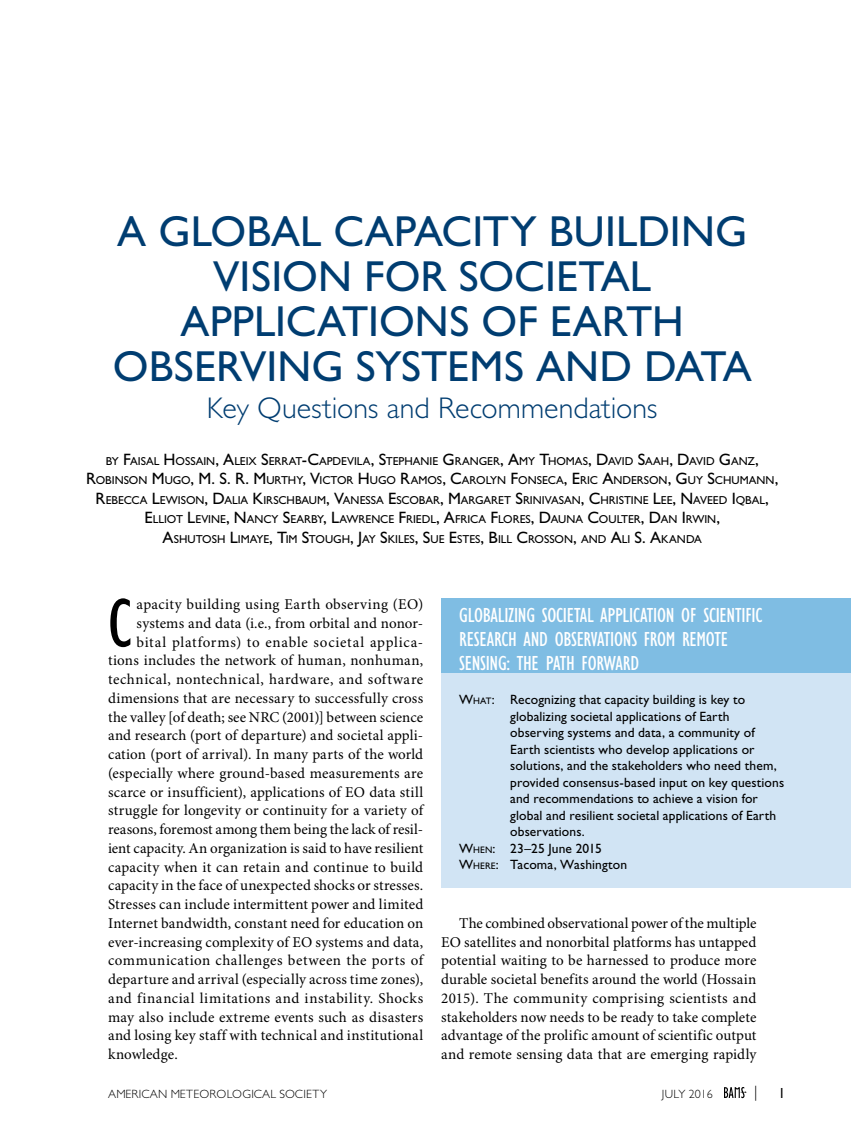
<style>
.page{position:relative;width:851px;height:1134px;background:#fff}
.page>*{position:absolute;margin:0;border:0;box-sizing:border-box;transform-origin:0 0}
.t1{font:condensed 71.1px "Gill Sans Std";color:#000}
.t2{font:43.5px/45px "Gill Sans Std";color:#003d71;text-align:center}
.t3{font:300 30px "Gill Sans Std";color:#003d71}
.t4{font:condensed 21px/24px "Gill Sans Std";letter-spacing:-.015em;color:#fff}
.t5{font:15px/18.8px "Minion Pro";letter-spacing:.015em;color:#000;text-align:justify}
.t6{font:15px "Minion Pro";letter-spacing:.035em;color:#000}
.t7{font:15px "Minion Pro";letter-spacing:-.005em;color:#000}
.t8{font:15px "Minion Pro";letter-spacing:.045em;color:#000}
.t9{font:300 15px "Gill Sans Std";color:#000}
.t10{font:condensed 15px "Gill Sans Std";color:#000}
.t11{font:13.5px "Gill Sans Std";letter-spacing:.01em;color:#000}
.t12{font:300 12px "Gill Sans Std";letter-spacing:.02em;color:#000}
.t13{font:300 12px "Gill Sans Std";color:#000}
.t14{font:11.55px/19.5px "Gill Sans Std";color:#000;text-align:center}
.s1{font-size:16.5px}
.s2{font-style:inherit}
.s3{font-size:9.45px}
</style>
<div class="page">
<div style="left:441px;top:622px;width:409px;height:265px;background:#d1e4f4"></div>
<div style="left:441px;top:598px;width:409px;height:75px;background:#7fbde3"></div>
<svg style="left:724px;top:1087px;width:22px;height:11px"></svg>
<h2 class="t2" style="left:113px;top:209px;width:640px">A GLOBAL CAPACITY BUILDING<br>VISION FOR SOCIETAL<br>APPLICATIONS OF EARTH<br>OBSERVING SYSTEMS AND DATA</h2>
<h3 class="t3" style="left:207px;top:391px;width:452px">Key Questions and Recommendations</h3>
<p class="t14" style="left:86px;top:451px;width:693px">BY <span class="s1">F</span>AISAL <span class="s1">H</span> OSSAIN<span class="s1">, A</span>LEIX <span class="s1">S</span>ERRAT<span class="s1">-C</span>APDEVILA<span class="s1">, S</span>TEPHANIE <span class="s1">G</span>RANGER<span class="s1">, A</span>MY <span class="s1">T</span>HOMAS<span class="s1">, D</span>AVID <span class="s1">S</span>AAH<span class="s1">, D</span>AVID <span class="s1">G</span>ANZ<span class="s1">, R</span>OBINSON <span class="s1">M</span> UGO<span class="s1">, M. S. R. M</span> URTHY<span class="s1">, V</span>ICTOR <span class="s1">H</span> UGO <span class="s1">R</span>AMOS<span class="s1">, C</span>AROLYN <span class="s1">F</span>ONSECA<span class="s1">, E</span>RIC <span class="s1">A</span>NDERSON<span class="s1">, G</span>UY <span class="s1">S</span>CHUMANN<span class="s1">, R</span>EBECCA <span class="s1">L</span>EWISON<span class="s1">, D</span>ALIA <span class="s1">K</span>IRSCHBAUM<span class="s1">, V</span>ANESSA <span class="s1">E</span>SCOBAR<span class="s1">, M</span>ARGARET <span class="s1">S</span>RINIVASAN<span class="s1">, C</span>HRISTINE <span class="s1">L</span>EE<span class="s1">, N</span>AVEED <span class="s1">I</span> QBAL<span class="s1">,<br>E</span> LLIOT <span class="s1">L</span>EVINE<span class="s1">, N</span>ANCY <span class="s1">S</span>EARBY<span class="s1">, L</span>AWRENCE <span class="s1">F</span>RIEDL<span class="s1">, A</span>FRICA <span class="s1">F</span>LORES<span class="s1">, D</span>AUNA <span class="s1">C</span>OULTER<span class="s1">, D</span>AN <span class="s1">I</span> RWIN<span class="s1">,<br>A</span>SHUTOSH <span class="s1">L</span>IMAYE<span class="s1">, T</span>IM <span class="s1">S</span>TOUGH<span class="s1">, J</span>AY <span class="s1">S</span>KILES<span class="s1">, S</span>UE <span class="s1">E</span>STES<span class="s1">, B</span> ILL <span class="s1">C</span>ROSSON<span class="s1">,</span> AND <span class="s1">A</span>LI <span class="s1">S. A</span>KANDA</p>
<h1 class="t1" style="left:108px;top:585px;width:25px">C</h1>
<p class="t5" style="left:136px;top:595px;width:288px">apacity building using Earth observing (EO)</p>
<p class="t5" style="left:136px;top:614px;width:288px">systems and data (i.e., from orbital and nonor-</p>
<p class="t8" style="left:136px;top:633px;width:288px">bital platforms) to enable societal applica-</p>
<p class="t5" style="left:108px;top:652px;width:317px">tions includes the network of human, nonhuman,</p>
<p class="t6" style="left:108px;top:670px;width:317px">technical, nontechnical, hardware, and software</p>
<p class="t5" style="left:108px;top:689px;width:316px">dimensions that are necessary to successfully cross</p>
<p class="t5" style="left:108px;top:708px;width:316px">the valley [of death; see NRC (2001)] between science</p>
<p class="t5" style="left:108px;top:727px;width:316px">and research (port of departure) and societal appli-</p>
<p class="t5" style="left:108px;top:745px;width:316px">cation (port of arrival). In many parts of the world</p>
<p class="t5" style="left:108px;top:764px;width:317px">(especially where ground-based measurements are</p>
<p class="t5" style="left:108px;top:783px;width:316px">scarce or insufficient), applications of EO data still</p>
<p class="t5" style="left:108px;top:802px;width:317px">struggle for longevity or continuity for a variety of</p>
<p class="t7" style="left:108px;top:820px;width:316px">reasons, foremost among them being the lack of resil-</p>
<p class="t5" style="left:108px;top:839px;width:317px">ient capacity. An organization is said to have resilient</p>
<p class="t5" style="left:108px;top:858px;width:316px">capacity when it can retain and continue to build</p>
<p class="t5" style="left:108px;top:877px;width:317px">capacity in the face of unexpected shocks or stresses.</p>
<p class="t5" style="left:108px;top:895px;width:317px">Stresses can include intermittent power and limited</p>
<p class="t5" style="left:108px;top:914px;width:317px">Internet bandwidth, constant need for education on</p>
<p class="t5" style="left:108px;top:933px;width:316px">ever-increasing complexity of EO systems and data,</p>
<p class="t6" style="left:108px;top:951px;width:316px">communication challenges between the ports of</p>
<p class="t5" style="left:108px;top:970px;width:317px">departure and arrival (especially across time zones),</p>
<p class="t6" style="left:108px;top:989px;width:316px">and financial limitations and instability. Shocks</p>
<p class="t5" style="left:108px;top:1008px;width:317px">may also include extreme events such as disasters</p>
<p class="t5" style="left:108px;top:1027px;width:316px">and losing key staff with technical and institutional</p>
<p class="t5" style="left:108px;top:1045px;width:71px">knowledge.</p>
<h3 class="t4" style="left:459px;top:603px;width:304px">GLOBALIZING SOCIETAL APPLICATION OF SCIENTIFIC<br>RESEARCH AND OBSERVATIONS FROM REMOTE<br>SENSING: THE PATH FORWARD</h3>
<p class="t11" style="left:459px;top:692px;width:287px"><span class="s2">W</span><span class="s3">HAT</span>: Recognizing that capacity building is key to</p>
<p class="t11" style="left:510px;top:709px;width:221px">globalizing societal applications of Earth</p>
<p class="t11" style="left:510px;top:725px;width:246px">observing systems and data, a community of</p>
<p class="t11" style="left:510px;top:742px;width:246px">Earth scientists who develop applications or</p>
<p class="t11" style="left:510px;top:758px;width:268px">solutions, and the stakeholders who need them,</p>
<p class="t11" style="left:510px;top:775px;width:275px">provided consensus-based input on key questions</p>
<p class="t11" style="left:510px;top:791px;width:249px">and recommendations to achieve a vision for</p>
<p class="t11" style="left:510px;top:808px;width:267px">global and resilient societal applications of Earth</p>
<p class="t11" style="left:510px;top:824px;width:76px">observations.</p>
<p class="t11" style="left:459px;top:841px;width:144px"><span class="s2">W</span><span class="s3">HEN</span>: 23–25 June 2015</p>
<p class="t11" style="left:459px;top:857px;width:169px"><span class="s2">W</span><span class="s3">HERE</span>: Tacoma, Washington</p>
<p class="t5" style="left:441px;top:914px;width:317px;text-indent:18px">The combined observational power of the multiple EO satellites and nonorbital platforms has untapped potential waiting to be harnessed to produce more durable societal benefits around the world (Hossain 2015). The community comprising scientists and stakeholders now needs to be ready to take complete advantage of the prolific amount of scientific output and remote sensing data that are emerging rapidly</p>
<p class="t12" style="left:108px;top:1087px;width:220px">AMERICAN METEOROLOGICAL SOCIETY</p>
<p class="t13" style="left:662px;top:1087px;width:52px">JULY 2016</p>
<p class="t9" style="left:754px;top:1083px;width:5px">|</p>
<p class="t10" style="left:779px;top:1085px;width:7px">1</p>
</div>
